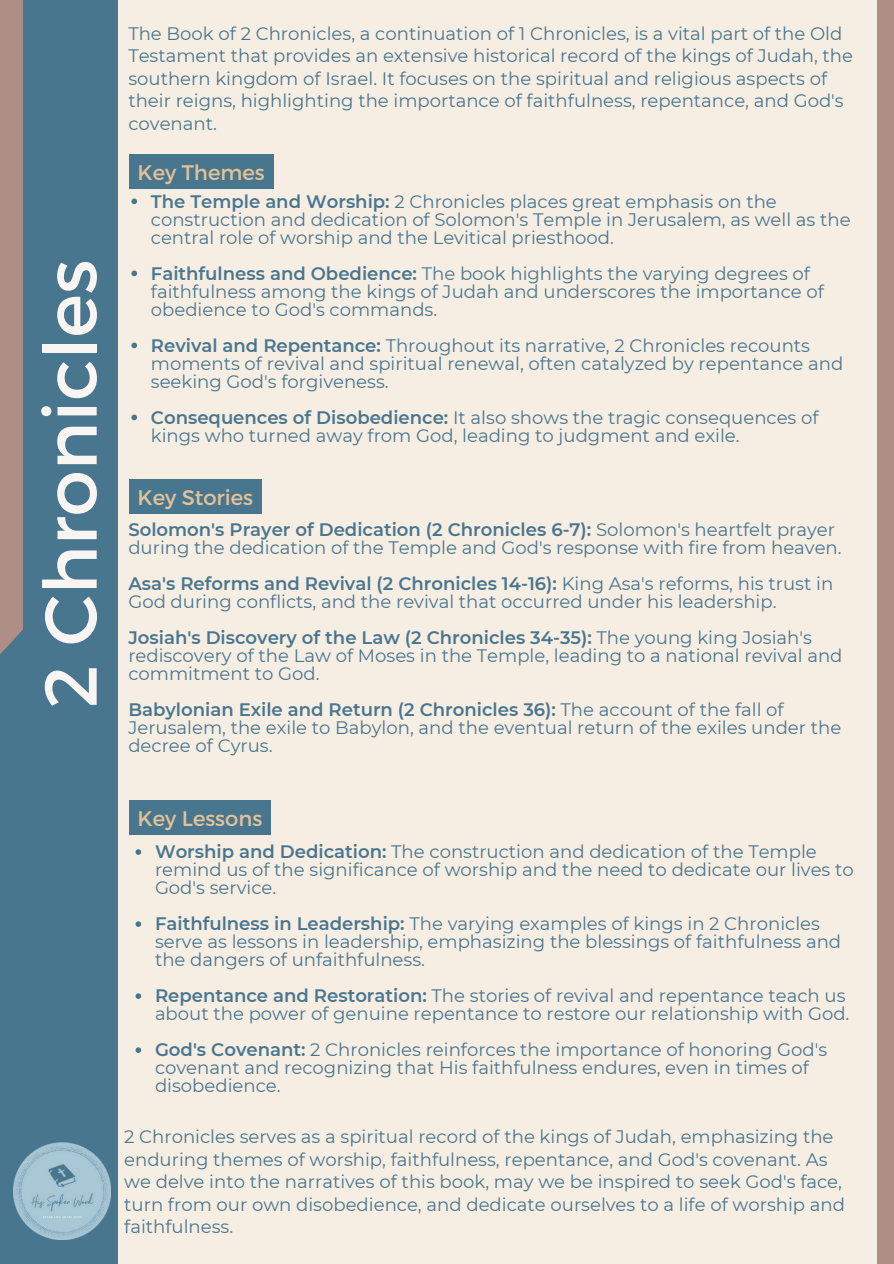
<style>
.page{position:relative;width:894px;height:1264px;background:#fff}
.page>*{position:absolute;margin:0;border:0;box-sizing:border-box;transform-origin:0 0}
.t1{font:73.5px "Montserrat";color:#f9f5f2}
.t2{font:21px "Montserrat";color:#e4c298}
.t3{font:18px/18px "Montserrat";color:#49768f}
.s1{font-weight:600}
</style>
<div class="page">
<div style="left:0;top:0;width:893px;height:1263px;background:#f7eee3"></div>
<div style="left:0;top:0;width:118px;height:1263px;background:#49768f"></div>
<div style="left:0;top:0;width:23px;height:696px;background:#af8f85"></div>
<div style="left:877px;top:0;width:16px;height:1263px;background:#af8f85"></div>
<div style="left:129px;top:154px;width:144px;height:35px;background:#49768f"></div>
<div style="left:129px;top:479px;width:132px;height:35px;background:#49768f"></div>
<div style="left:129px;top:800px;width:142px;height:34px;background:#49768f"></div>
<img style="left:14px;top:1142px;width:96px;height:97px">
<svg style="left:131px;top:198px;width:6px;height:6px"></svg>
<svg style="left:131px;top:270px;width:6px;height:6px"></svg>
<svg style="left:131px;top:342px;width:6px;height:6px"></svg>
<svg style="left:131px;top:414px;width:6px;height:6px"></svg>
<svg style="left:135px;top:849px;width:6px;height:5px"></svg>
<svg style="left:135px;top:921px;width:6px;height:5px"></svg>
<svg style="left:135px;top:993px;width:6px;height:5px"></svg>
<svg style="left:135px;top:1047px;width:6px;height:5px"></svg>
<p class="t1" style="left:23px;top:708px;width:450px;rotate:-90deg">2 Chronicles</p>
<p class="t3" style="left:128px;top:22px;width:726px;line-height:22.5px">The Book of 2 Chronicles, a continuation of 1 Chronicles, is a vital part of the Old Testament that provides an extensive historical record of the kings of Judah, the southern kingdom of Israel. It focuses on the spiritual and religious aspects of their reigns, highlighting the importance of faithfulness, repentance, and God's covenant.</p>
<p class="t2" style="left:138px;top:159px;width:129px">Key Themes</p>
<p class="t3" style="left:151px;top:192px;width:701px"><span class="s1">The Temple and Worship:</span> 2 Chronicles places great emphasis on the construction and dedication of Solomon's Temple in Jerusalem, as well as the central role of worship and the Levitical priesthood.</p>
<p class="t3" style="left:151px;top:264px;width:674px"><span class="s1">Faithfulness and Obedience:</span> The book highlights the varying degrees of faithfulness among the kings of Judah and underscores the importance of obedience to God's commands.</p>
<p class="t3" style="left:151px;top:336px;width:693px"><span class="s1">Revival and Repentance:</span> Throughout its narrative, 2 Chronicles recounts moments of revival and spiritual renewal, often catalyzed by repentance and seeking God's forgiveness.</p>
<p class="t3" style="left:151px;top:408px;width:669px"><span class="s1">Consequences of Disobedience:</span> It also shows the tragic consequences of kings who turned away from God, leading to judgment and exile.</p>
<p class="t2" style="left:138px;top:484px;width:117px">Key Stories</p>
<p class="t3" style="left:128px;top:521px;width:714px"><span class="s1">Solomon's Prayer of Dedication (2 Chronicles 6-7):</span> Solomon's heartfelt prayer during the dedication of the Temple and God's response with fire from heaven.</p>
<p class="t3" style="left:128px;top:575px;width:706px"><span class="s1">Asa's Reforms and Revival (2 Chronicles 14-16):</span> King Asa's reforms, his trust in<br>God during conflicts, and the revival that occurred under his leadership.</p>
<p class="t3" style="left:128px;top:629px;width:715px"><span class="s1">Josiah's Discovery of the Law (2 Chronicles 34-35):</span> The young king Josiah's rediscovery of the Law of Moses in the Temple, leading to a national revival and commitment to God.</p>
<p class="t3" style="left:128px;top:701px;width:714px"><span class="s1">Babylonian Exile and Return (2 Chronicles 36):</span> The account of the fall of<br>Jerusalem, the exile to Babylon, and the eventual return of the exiles under the decree of Cyrus.</p>
<p class="t2" style="left:138px;top:805px;width:126px">Key Lessons</p>
<p class="t3" style="left:155px;top:842px;width:700px"><span class="s1">Worship and Dedication:</span> The construction and dedication of the Temple remind us of the significance of worship and the need to dedicate our lives to<br>God's service.</p>
<p class="t3" style="left:155px;top:914px;width:687px"><span class="s1">Faithfulness in Leadership:</span> The varying examples of kings in 2 Chronicles serve as lessons in leadership, emphasizing the blessings of faithfulness and the dangers of unfaithfulness.</p>
<p class="t3" style="left:155px;top:986px;width:695px"><span class="s1">Repentance and Restoration:</span> The stories of revival and repentance teach us about the power of genuine repentance to restore our relationship with God.</p>
<p class="t3" style="left:155px;top:1040px;width:673px"><span class="s1">God's Covenant:</span> 2 Chronicles reinforces the importance of honoring God's covenant and recognizing that His faithfulness endures, even in times of disobedience.</p>
<p class="t3" style="left:124px;top:1125px;width:722px;line-height:22.5px">2 Chronicles serves as a spiritual record of the kings of Judah, emphasizing the enduring themes of worship, faithfulness, repentance, and God's covenant. As we delve into the narratives of this book, may we be inspired to seek God's face, turn from our own disobedience, and dedicate ourselves to a life of worship and faithfulness.</p>
</div>
